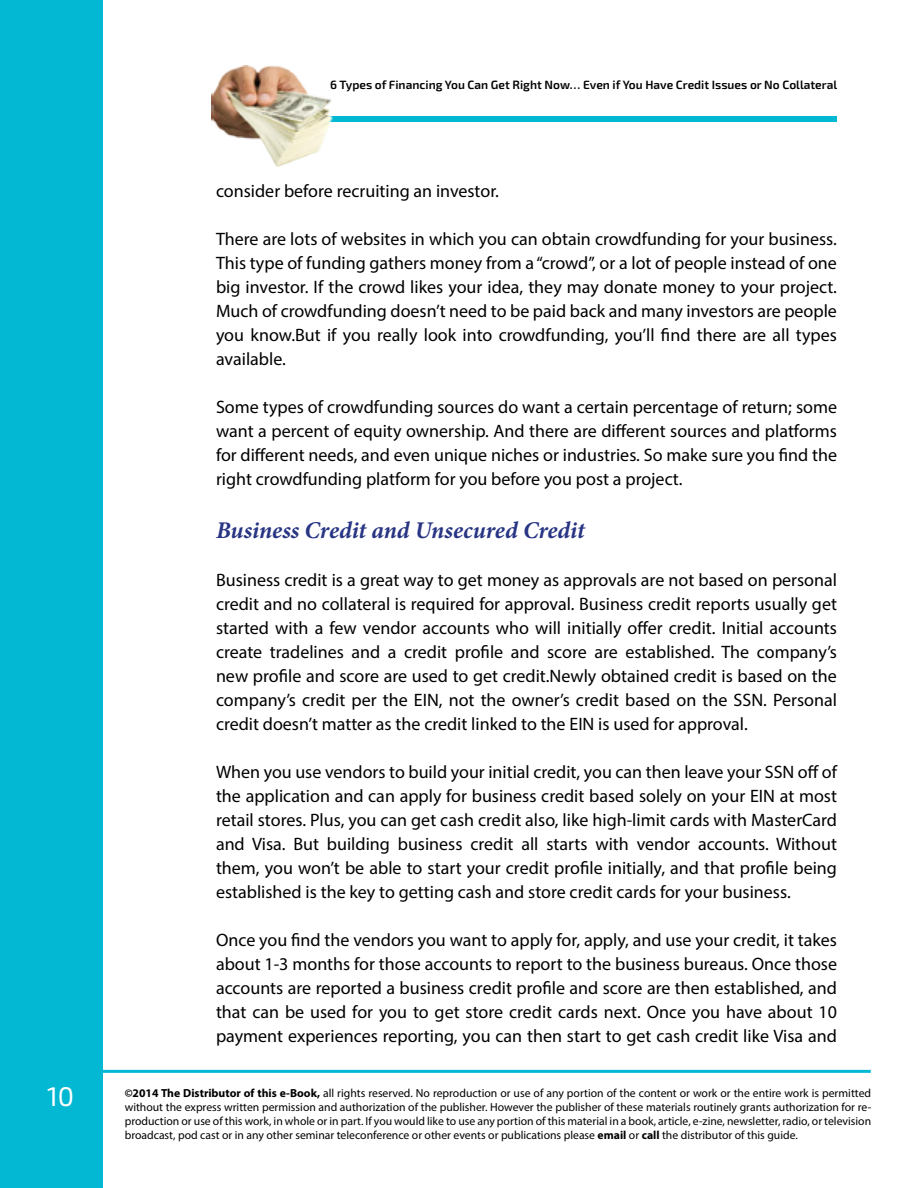
<style>
.page{position:relative;width:918px;height:1188px;background:#fff}
.page>*{position:absolute;margin:0;border:0;box-sizing:border-box;transform-origin:0 0}
.t1{font:27px "Exo 2.0";color:#fff}
.t2{font:italic 700 24px "Minion Pro";letter-spacing:-.005em;color:#283583}
.t3{font:18px/24px "Myriad Pro";color:#000;text-align:justify}
.t4{font:600 12px "Exo 2.0";color:#000}
.t5{font:11.7px/14.1px "Myriad Pro";color:#000;text-align:justify}
.s1{font-weight:700}
</style>
<div class="page">
<div style="left:0;top:0;width:103px;height:1188px;background:#03b8d2"></div>
<hr style="left:103px;top:1070px;width:768px;height:3px;background:#03b8d2">
<div style="left:216px;top:116px;width:621px;height:6px;background:#03b8d2"></div>
<img style="left:212px;top:66px;width:121px;height:100px">
<p class="t4" style="left:330px;top:78px;width:509px">6 Types of Financing You Can Get Right Now… Even if You Have Credit Issues or No Collateral</p>
<p class="t3" style="left:216px;top:179px;width:285px">consider before recruiting an investor.</p>
<p class="t3" style="left:216px;top:227px;width:623px">There are lots of websites in which you can obtain crowdfunding for your business.<br>This type of funding gathers money from a “crowd”, or a lot of people instead of one big investor. If the crowd likes your idea, they may donate money to your project.<br>Much of crowdfunding doesn’t need to be paid back and many investors are people you know.But if you really look into crowdfunding, you’ll find there are all types available.</p>
<p class="t3" style="left:216px;top:395px;width:623px">Some types of crowdfunding sources do want a certain percentage of return; some want a percent of equity ownership. And there are different sources and platforms for different needs, and even unique niches or industries. So make sure you find the right crowdfunding platform for you before you post a project.</p>
<h2 class="t2" style="left:216px;top:513px;width:370px">Business Credit and Unsecured Credit</h2>
<p class="t3" style="left:216px;top:568px;width:623px">Business credit is a great way to get money as approvals are not based on personal credit and no collateral is required for approval. Business credit reports usually get started with a few vendor accounts who will initially offer credit. Initial accounts create tradelines and a credit profile and score are established. The company’s new profile and score are used to get credit.Newly obtained credit is based on the company’s credit per the EIN, not the owner’s credit based on the SSN. Personal credit doesn’t matter as the credit linked to the EIN is used for approval.</p>
<p class="t3" style="left:216px;top:760px;width:623px">When you use vendors to build your initial credit, you can then leave your SSN off of the application and can apply for business credit based solely on your EIN at most retail stores. Plus, you can get cash credit also, like high-limit cards with MasterCard and Visa. But building business credit all starts with vendor accounts. Without them, you won’t be able to start your credit profile initially, and that profile being established is the key to getting cash and store credit cards for your business.</p>
<p class="t3" style="left:216px;top:928px;width:623px">Once you find the vendors you want to apply for, apply, and use your credit, it takes about 1-3 months for those accounts to report to the business bureaus. Once those accounts are reported a business credit profile and score are then established, and that can be used for you to get store credit cards next. Once you have about 10 payment experiences reporting, you can then start to get cash credit like Visa and</p>
<h1 class="t1" style="left:47px;top:1080px;width:29px">10</h1>
<p class="t5" style="left:125px;top:1086px;width:748px"><span class="s1">©2014 The Distributor of this e-Book,</span> all rights reserved. No reproduction or use of any portion of the content or work or the entire work is permitted without the express written permission and authorization of the publisher. However the publisher of these materials routinely grants authorization for re&shy;production or use of this work, in whole or in part. If you would like to use any portion of this material in a book, article, e-zine, newsletter, radio, or television broadcast, pod cast or in any other seminar teleconference or other events or publications please <span class="s1">email</span> or <span class="s1">call</span> the distributor of this guide.</p>
</div>
